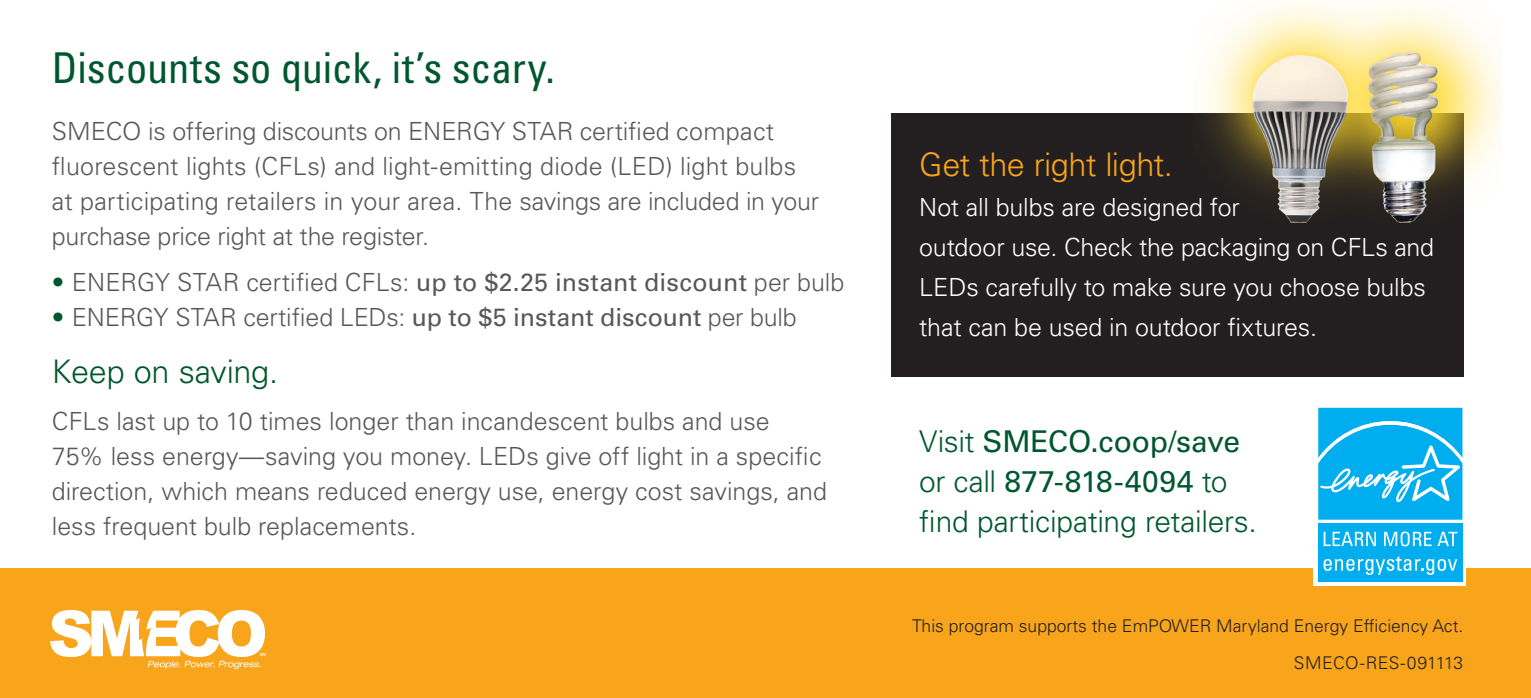
<style>
.page{position:relative;width:1531px;height:698px;background:#fff}
.page>*{position:absolute;margin:0;border:0;box-sizing:border-box;transform-origin:0 0}
.t1{font:condensed 42.5px "Univers";letter-spacing:-.005em;color:#00572f}
.t2{font:300 32.5px "Univers LT Std";letter-spacing:-.015em;color:#f9a51b}
.t3{font:300 32.5px "Univers LT Std";letter-spacing:-.01em;color:#00572f}
.t4{font:300 30px/40px "Univers LT Std";letter-spacing:-.01em;color:#00572f}
.t5{font:300 25px/35px "Univers LT Std";color:#57585a}
.t6{font:300 25px/40px "Univers LT Std";letter-spacing:-.005em;color:#fff}
.t7{font:300 17.5px/36.8px "Univers LT Std";color:#231f20;text-align:right}
.s1{color:#00572f}
.s2{font-weight:400}
</style>
<div class="page">
<div style="left:0;top:569px;width:1531px;height:129px;background:#f9a51b"></div>
<svg style="left:50px;top:610px;width:216px;height:59px"></svg>
<div style="left:891px;top:113px;width:572px;height:263px;background:#231f20"></div>
<div style="left:1313px;top:404px;width:153px;height:181px;background:#fff"></div>
<img style="left:1203px;top:0;width:298px;height:243px">
<div style="left:1318px;top:523px;width:144px;height:59px;background:#00aeef"></div>
<svg style="left:1318px;top:408px;width:144px;height:112px;background:#23b9f1"></svg>
<svg style="left:1324px;top:532px;width:52px;height:14px"></svg>
<svg style="left:1384px;top:531px;width:74px;height:15px"></svg>
<svg style="left:1323px;top:556px;width:134px;height:19px"></svg>
<h2 class="t1" style="left:52px;top:41px;width:505px">Discounts so quick, it’s scary.</h2>
<p class="t5" style="left:52px;top:113px;width:769px">SMECO is offering discounts on ENERGY STAR certifed compact fuorescent lights (CFLs) and light-emitting diode (LED) light bulbs at participating retailers in your area. The savings are included in your purchase price right at the register.</p>
<p class="t5" style="left:52px;top:265px;width:794px"><span class="s1">•</span> ENERGY STAR certifed CFLs: <span class="s2">up to $2.25 instant discount</span> per bulb</p>
<p class="t5" style="left:52px;top:300px;width:746px"><span class="s1">•</span> ENERGY STAR certifed LEDs: <span class="s2">up to $5 instant discount</span> per bulb</p>
<p class="t3" style="left:52px;top:352px;width:228px">Keep on saving.</p>
<p class="t5" style="left:52px;top:403px;width:777px">CFLs last up to 10 times longer than incandescent bulbs and use 75% less energy—saving you money. LEDs give off light in a specifc direction, which means reduced energy use, energy cost savings, and less frequent bulb replacements.</p>
<p class="t2" style="left:919px;top:145px;width:255px">Get the right light.</p>
<p class="t6" style="left:919px;top:188px;width:517px">Not all bulbs are designed for<br>outdoor use. Check the packaging on CFLs and LEDs carefully to make sure you choose bulbs that can be used in outdoor fxtures.</p>
<p class="t4" style="left:919px;top:421px;width:339px">Visit <span class="s2">SMECO.coop/save </span>or call <span class="s2">877-818-4094</span> to fnd participating retailers.</p>
<p class="t7" style="left:912px;top:608px;width:553px">This program supports the EmPOWER Maryland Energy Efficiency Act.<br>SMECO-RES-091113</p>
</div>
